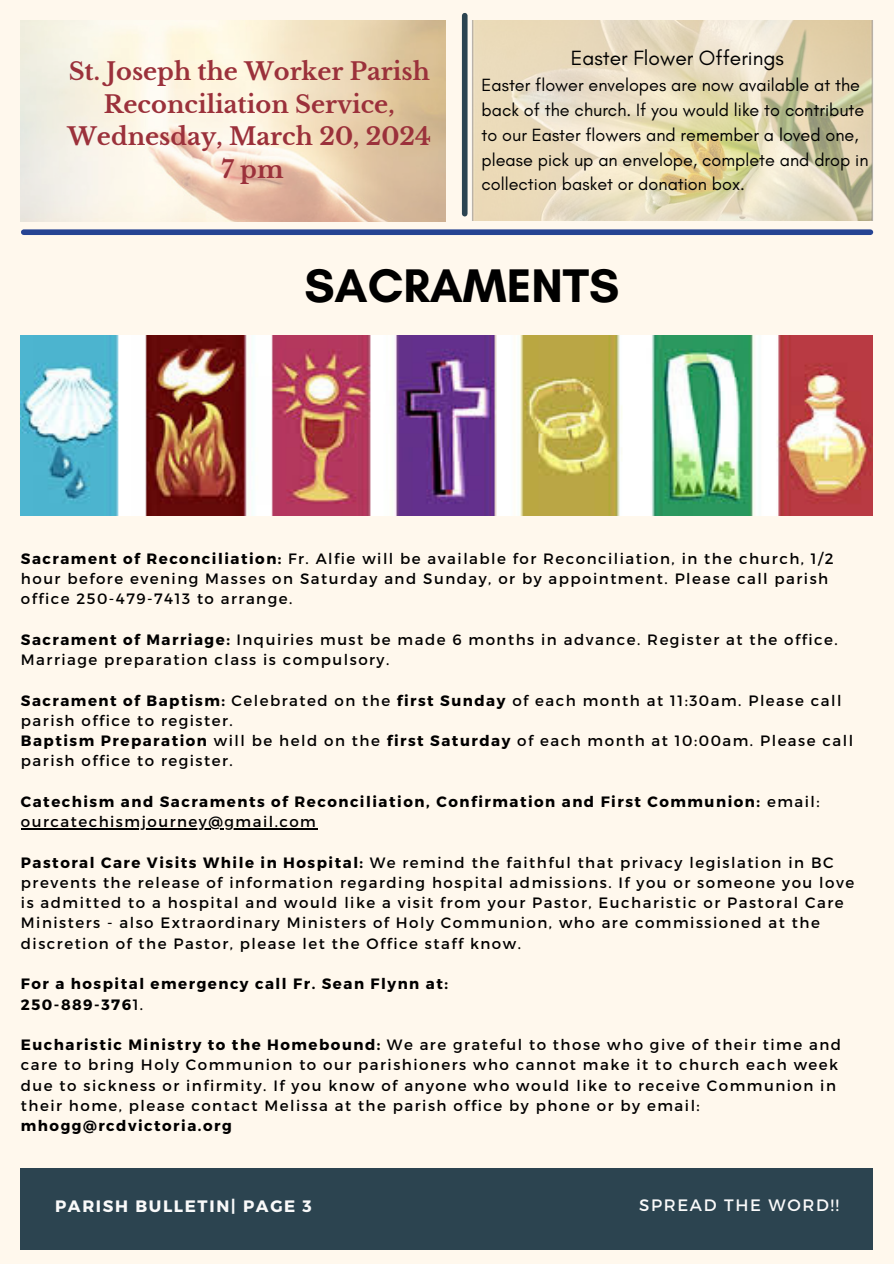
<style>
.page{position:relative;width:894px;height:1264px;background:#fff}
.page>*{position:absolute;margin:0;border:0;box-sizing:border-box;transform-origin:0 0}
.t1{font:700 48px "Glacial Indifference";color:#000}
.t2{font:700 24px/32.7px "Libre Baskerville";color:#9b313b;text-align:center}
.t3{font:21px "Glacial Indifference";color:#000}
.t4{font:18px/24.8px "Glacial Indifference";color:#000}
.t5{font:700 16.5px "Montserrat";letter-spacing:.1em;color:#fafafa}
.t6{font:16.5px "Montserrat";letter-spacing:.1em;color:#fafafa}
.t7{font:15px/20.2px "Montserrat";letter-spacing:.1em;color:#000}
.t8{font:700 15px/20.2px "Montserrat";letter-spacing:.1em;color:#000}
.s1{font-weight:700}
.s2{font-weight:400}
</style>
<div class="page">
<div style="left:0;top:0;width:893px;height:1263px;background:#fff8ed"></div>
<div style="left:20px;top:1168px;width:852px;height:81px;background:#2c4450"></div>
<div style="left:24px;top:229px;width:846px;height:6px;background:#264493"></div>
<img style="left:20px;top:335px;width:852px;height:180px">
<img style="left:20px;top:21px;width:425px;height:200px">
<div style="left:462px;top:16px;width:5px;height:198px;background:#2c4450"></div>
<img style="left:472px;top:21px;width:401px;height:199px">
<hr style="left:21px;top:828px;width:296px;height:1px;background:#000">
<h2 class="t2" style="left:67px;top:55px;width:365px">St. Joseph the Worker Parish<br>Reconciliation Service,<br>Wednesday, March 20, 2024<br>7 pm</h2>
<h3 class="t3" style="left:570px;top:45px;width:214px">Easter Flower Offerings</h3>
<p class="t4" style="left:481px;top:73px;width:388px">Easter flower envelopes are now available at the back of the church. If you would like to contribute to our Easter flowers and remember a loved one, please pick up an envelope, complete and drop in collection basket or donation box.</p>
<h1 class="t1" style="left:304px;top:256px;width:316px">SACRAMENTS</h1>
<p class="t7" style="left:21px;top:547px;width:813px"><span class="s1">Sacrament of Reconciliation:</span> Fr. Alfie will be available for Reconciliation, in the church, 1/2 hour before evening Masses on Saturday and Sunday, or by appointment. Please call parish office 250-479-7413 to arrange.</p>
<p class="t7" style="left:21px;top:628px;width:818px"><span class="s1">Sacrament of Marriage:</span> Inquiries must be made 6 months in advance. Register at the office.<br>Marriage preparation class is compulsory.</p>
<p class="t7" style="left:21px;top:689px;width:833px"><span class="s1">Sacrament of Baptism:</span> Celebrated on the <span class="s1">first Sunday</span> of each month at 11:30am. Please call parish office to register.<br><span class="s1">Baptism Preparation</span> will be held on the <span class="s1">first Saturday</span> of each month at 10:00am. Please call parish office to register.</p>
<p class="t8" style="left:21px;top:790px;width:800px">Catechism and Sacraments of Reconciliation, Confirmation and First Communion: <span class="s2">email: ourcatechismjourney@gmail.com</span></p>
<p class="t7" style="left:21px;top:851px;width:834px"><span class="s1">Pastoral Care Visits While in Hospital:</span> We remind the faithful that privacy legislation in BC prevents the release of information regarding hospital admissions. If you or someone you love is admitted to a hospital and would like a visit from your Pastor, Eucharistic or Pastoral Care Ministers - also Extraordinary Ministers of Holy Communion, who are commissioned at the discretion of the Pastor, please let the Office staff know.</p>
<p class="t8" style="left:21px;top:973px;width:428px">For a hospital emergency call Fr. Sean Flynn at:<br>250-889-376<span class="s2">1.</span></p>
<p class="t7" style="left:21px;top:1033px;width:821px"><span class="s1">Eucharistic Ministry to the Homebound:</span> We are grateful to those who give of their time and care to bring Holy Communion to our parishioners who cannot make it to church each week due to sickness or infirmity. If you know of anyone who would like to receive Communion in their home, please contact Melissa at the parish office by phone or by email:</p>
<p class="t8" style="left:21px;top:1114px;width:212px">mhogg@rcdvictoria.org</p>
<p class="t5" style="left:55px;top:1195px;width:258px">PARISH BULLETIN| PAGE 3</p>
<p class="t6" style="left:639px;top:1194px;width:201px">SPREAD THE WORD!!</p>
</div>
